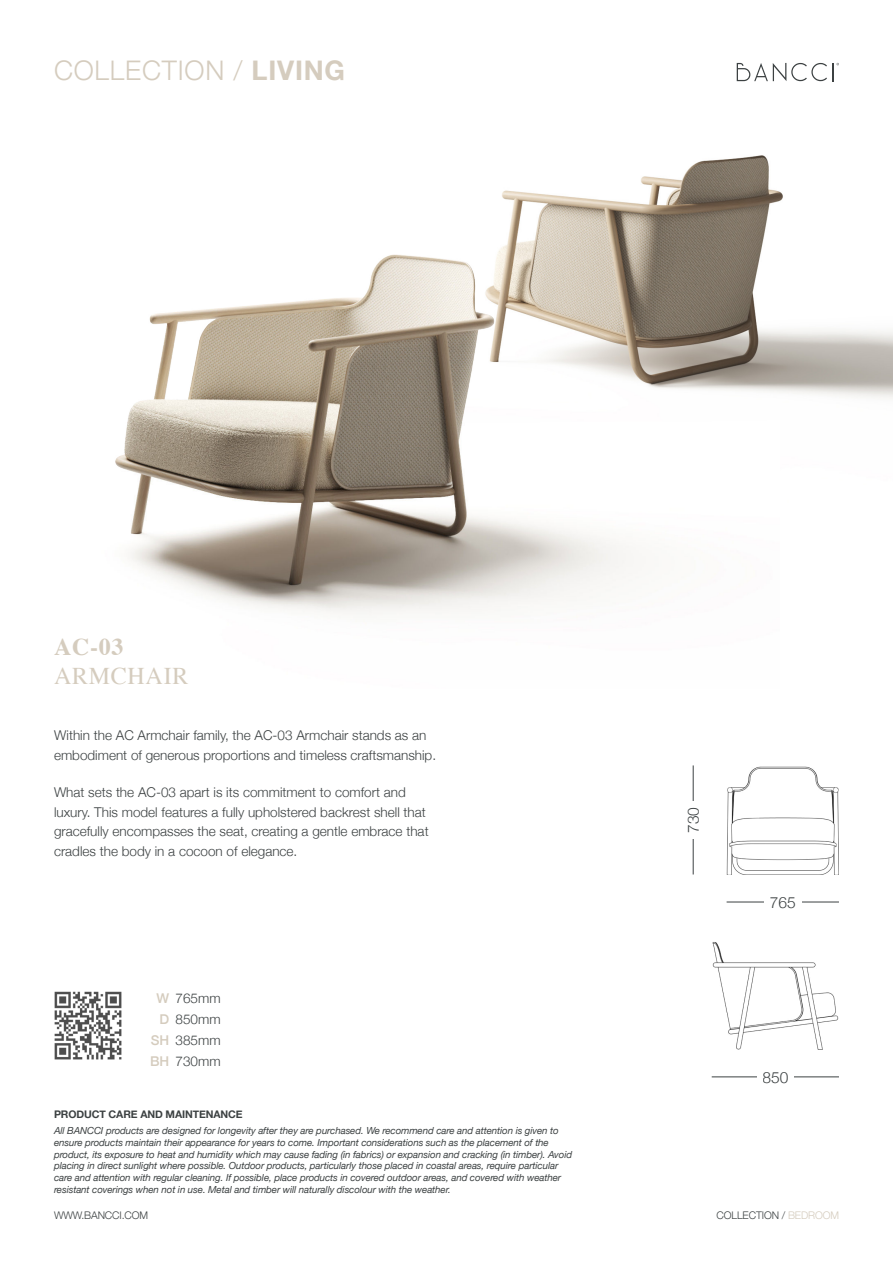
<style>
.page{position:relative;width:893px;height:1263px;background:#fff}
.page>*{position:absolute;margin:0;border:0;box-sizing:border-box;transform-origin:0 0}
.t1{font:300 27px "Helvetica Neue";letter-spacing:.03em;color:#d5ccbe}
.t2{font:24px "Times";letter-spacing:.03em;color:#d5ccbe}
.t3{font:700 24px "Times";color:#d5ccbe}
.t4{font:300 15.6px "Helvetica Neue";color:#3c4142}
.t5{font:300 13.5px/19.5px "Helvetica Neue";color:#3c4142}
.t6{font:500 13.5px/21px "Helvetica Neue";color:#d5ccbe;text-align:right}
.t7{font:300 10.5px "Helvetica Neue";letter-spacing:-.01em;color:#3c4142}
.t8{font:700 10.5px "Helvetica Neue";letter-spacing:-.01em;color:#3c4142}
.t9{font:italic 9.75px/11.7px "Helvetica Neue";letter-spacing:-.01em;color:#3c4142}
.s1{font-weight:700}
.s2{color:#d5ccbe}
</style>
<div class="page">
<img style="left:736px;top:62px;width:157px;height:337px">
<img style="left:115px;top:143px;width:665px;height:472px">
<img style="left:712px;top:942px;width:127px;height:108px">
<hr style="left:712px;top:1076px;width:127px;height:1px;background:#3c4142">
<div style="left:762px;top:1069px;width:26px;height:15px;background:#fff"></div>
<div style="left:788px;top:1069px;width:6px;height:15px;background:#fff"></div>
<div style="left:757px;top:1069px;width:5px;height:15px;background:#fff"></div>
<img style="left:727px;top:766px;width:112px;height:108px">
<hr style="left:693px;top:765px;width:1px;height:109px;background:#3c4142">
<div style="left:686px;top:807px;width:15px;height:26px;background:#fff"></div>
<div style="left:686px;top:801px;width:15px;height:6px;background:#fff"></div>
<div style="left:686px;top:833px;width:15px;height:5px;background:#fff"></div>
<hr style="left:727px;top:902px;width:112px;height:1px;background:#3c4142">
<div style="left:770px;top:894px;width:26px;height:15px;background:#fff"></div>
<div style="left:796px;top:894px;width:5px;height:15px;background:#fff"></div>
<div style="left:764px;top:894px;width:6px;height:15px;background:#fff"></div>
<img style="left:54px;top:991px;width:68px;height:69px">
<svg style="left:737px;top:63px;width:102px;height:18px"></svg>
<h1 class="t1" style="left:54px;top:61px;width:293px">COLLECTION / <span class="s1">LIVING</span></h1>
<h2 class="t3" style="left:54px;top:632px;width:71px">AC-03</h2>
<h2 class="t2" style="left:54px;top:661px;width:136px">ARMCHAIR</h2>
<h3 class="t5" style="left:54px;top:727px;width:384px">Within the AC Armchair family, the AC-03 Armchair stands as an embodiment of generous proportions and timeless craftsmanship.</h3>
<h3 class="t5" style="left:54px;top:784px;width:376px">What sets the AC-03 apart is its commitment to comfort and luxury. This model features a fully upholstered backrest shell that gracefully encompasses the seat, creating a gentle embrace that cradles the body in a cocoon of elegance.</h3>
<h3 class="t6" style="left:150px;top:987px;width:21px">W<br>D<br>SH<br>BH</h3>
<h3 class="t5" style="left:176px;top:988px;width:47px;line-height:21px;text-align:justify">765mm 850mm 385mm 730mm</h3>
<p class="t8" style="left:54px;top:1109px;width:190px">PRODUCT CARE AND MAINTENANCE</p>
<p class="t9" style="left:54px;top:1126px;width:520px">All BANCCI products are designed for longevity after they are purchased. We recommend care and attention is given to ensure products maintain their appearance for years to come. Important considerations such as the placement of the product, its exposure to heat and humidity which may cause fading (in fabrics) or expansion and cracking (in timber). Avoid placing in direct sunlight where possible. Outdoor products, particularly those placed in coastal areas, require particular care and attention with regular cleaning. If possible, place products in covered outdoor areas, and covered with weather resistant coverings when not in use. Metal and timber will naturally discolour with the weather.</p>
<h3 class="t4" style="left:688px;top:833px;width:27px;rotate:-90deg">730</h3>
<h3 class="t4" style="left:770px;top:896px;width:27px">765</h3>
<h3 class="t4" style="left:762px;top:1071px;width:27px">850</h3>
<p class="t7" style="left:54px;top:1211px;width:96px">WWW.BANCCI.COM</p>
<p class="t7" style="left:717px;top:1211px;width:124px">COLLECTION / <span class="s2">BEDROOM</span></p>
</div>
